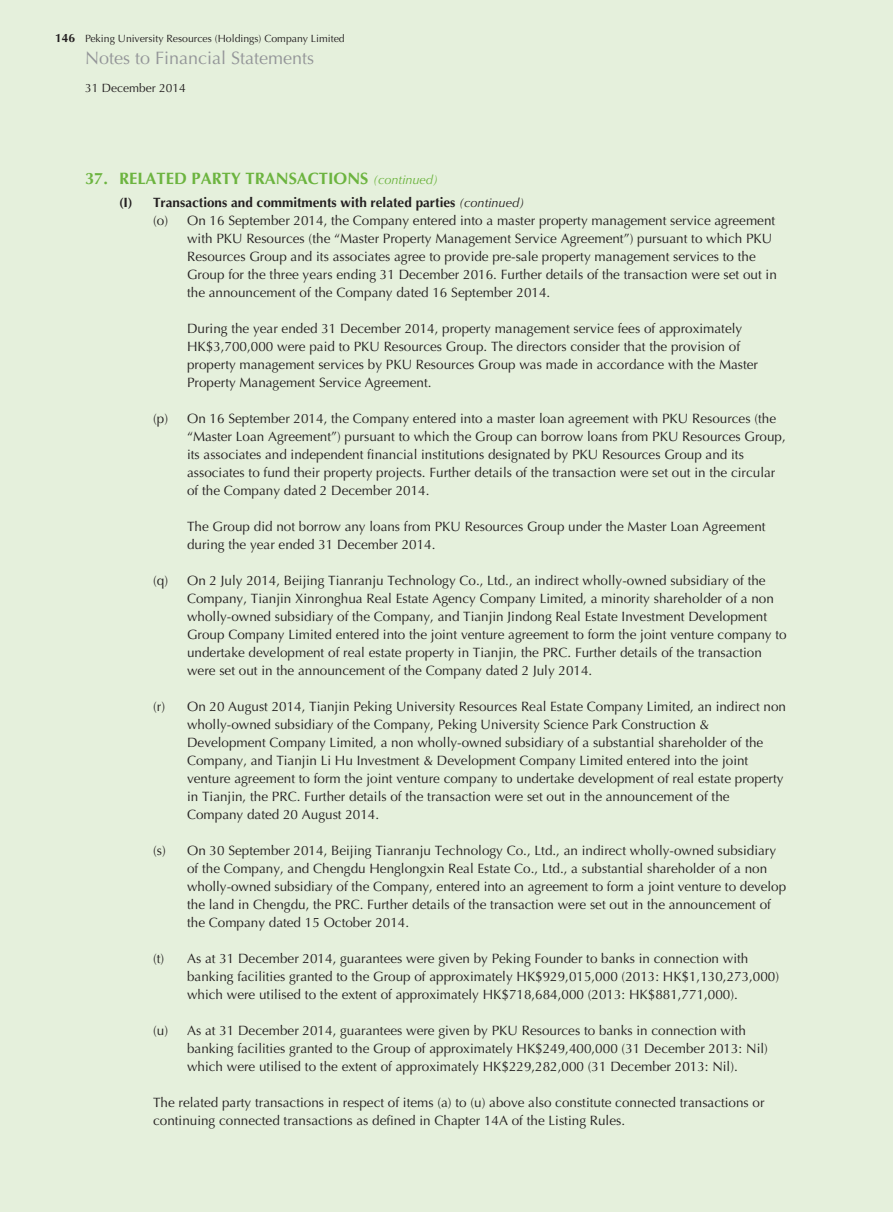
<style>
.page{position:relative;width:893px;height:1212px;background:#e5f0dc}
.page>*{position:absolute;margin:0;border:0;box-sizing:border-box;transform-origin:0 0}
.t1{font:18px "Optima LT Std";color:#939598}
._01_H1{font:700 16.5px "Optima LT Std";color:#6cb43f}
._00_txt{font:13.5px/18px "Optima LT Std";color:#231f20}
._02_H2{font:700 13.5px "Optima LT Std";color:#231f20}
.t2{font:12px "Optima LT Std";color:#231f20}
.t3{font:10.5px "Optima LT Std";color:#231f20}
.s1{font-weight:700;font-size:12px}
.s2{font-weight:400;font-style:italic;font-size:12.75px}
</style>
<div class="page">
<p class="t3" style="left:55px;top:32px;width:291px"><span class="s1">146</span> Peking University Resources (Holdings) Company Limited</p>
<p class="t2" style="left:85px;top:81px;width:102px">31 December 2014</p>
<h1 class="t1" style="left:85px;top:48px;width:231px">Notes to Financial Statements</h1>
<p class="_01_H1" style="left:85px;top:169px;width:355px">37. RELATED PARTY TRANSACTIONS <span class="s2">(continued)</span></p>
<p class="_02_H2" style="left:119px;top:194px;width:407px">(I) Transactions and commitments with related parties <span class="s2">(continued)</span></p>
<p class="_00_txt" style="left:187px;top:211px;width:591px;text-indent:-34px">(o) On 16 September 2014, the Company entered into a master property management service agreement with PKU Resources (the “Master Property Management Service Agreement”) pursuant to which PKU Resources Group and its associates agree to provide pre-sale property management services to the Group for the three years ending 31 December 2016. Further details of the transaction were set out in the announcement of the Company dated 16 September 2014.</p>
<p class="_00_txt" style="left:187px;top:319px;width:572px">During the year ended 31 December 2014, property management service fees of approximately HK$3,700,000 were paid to PKU Resources Group. The directors consider that the provision of property management services by PKU Resources Group was made in accordance with the Master Property Management Service Agreement.</p>
<p class="_00_txt" style="left:187px;top:409px;width:600px;text-indent:-34px">(p) On 16 September 2014, the Company entered into a master loan agreement with PKU Resources (the “Master Loan Agreement”) pursuant to which the Group can borrow loans from PKU Resources Group, its associates and independent financial institutions designated by PKU Resources Group and its associates to fund their property projects. Further details of the transaction were set out in the circular of the Company dated 2 December 2014.</p>
<p class="_00_txt" style="left:187px;top:517px;width:580px">The Group did not borrow any loans from PKU Resources Group under the Master Loan Agreement during the year ended 31 December 2014.</p>
<p class="_00_txt" style="left:187px;top:571px;width:601px;text-indent:-34px">(q) On 2 July 2014, Beijing Tianranju Technology Co., Ltd., an indirect wholly-owned subsidiary of the Company, Tianjin Xinronghua Real Estate Agency Company Limited, a minority shareholder of a non wholly-owned subsidiary of the Company, and Tianjin Jindong Real Estate Investment Development Group Company Limited entered into the joint venture agreement to form the joint venture company to undertake development of real estate property in Tianjin, the PRC. Further details of the transaction were set out in the announcement of the Company dated 2 July 2014.</p>
<p class="_00_txt" style="left:187px;top:697px;width:600px;text-indent:-34px">(r) On 20 August 2014, Tianjin Peking University Resources Real Estate Company Limited, an indirect non wholly-owned subsidiary of the Company, Peking University Science Park Construction &amp; Development Company Limited, a non wholly-owned subsidiary of a substantial shareholder of the Company, and Tianjin Li Hu Investment &amp; Development Company Limited entered into the joint venture agreement to form the joint venture company to undertake development of real estate property in Tianjin, the PRC. Further details of the transaction were set out in the announcement of the Company dated 20 August 2014.</p>
<p class="_00_txt" style="left:187px;top:841px;width:601px;text-indent:-34px">(s) On 30 September 2014, Beijing Tianranju Technology Co., Ltd., an indirect wholly-owned subsidiary of the Company, and Chengdu Henglongxin Real Estate Co., Ltd., a substantial shareholder of a non wholly-owned subsidiary of the Company, entered into an agreement to form a joint venture to develop the land in Chengdu, the PRC. Further details of the transaction were set out in the announcement of the Company dated 15 October 2014.</p>
<p class="_00_txt" style="left:187px;top:949px;width:594px;text-indent:-34px">(t) As at 31 December 2014, guarantees were given by Peking Founder to banks in connection with banking facilities granted to the Group of approximately HK$929,015,000 (2013: HK$1,130,273,000) which were utilised to the extent of approximately HK$718,684,000 (2013: HK$881,771,000).</p>
<p class="_00_txt" style="left:187px;top:1021px;width:582px;text-indent:-34px">(u) As at 31 December 2014, guarantees were given by PKU Resources to banks in connection with banking facilities granted to the Group of approximately HK$249,400,000 (31 December 2013: Nil) which were utilised to the extent of approximately HK$229,282,000 (31 December 2013: Nil).</p>
<p class="_00_txt" style="left:153px;top:1093px;width:613px">The related party transactions in respect of items (a) to (u) above also constitute connected transactions or continuing connected transactions as defined in Chapter 14A of the Listing Rules.</p>
</div>
